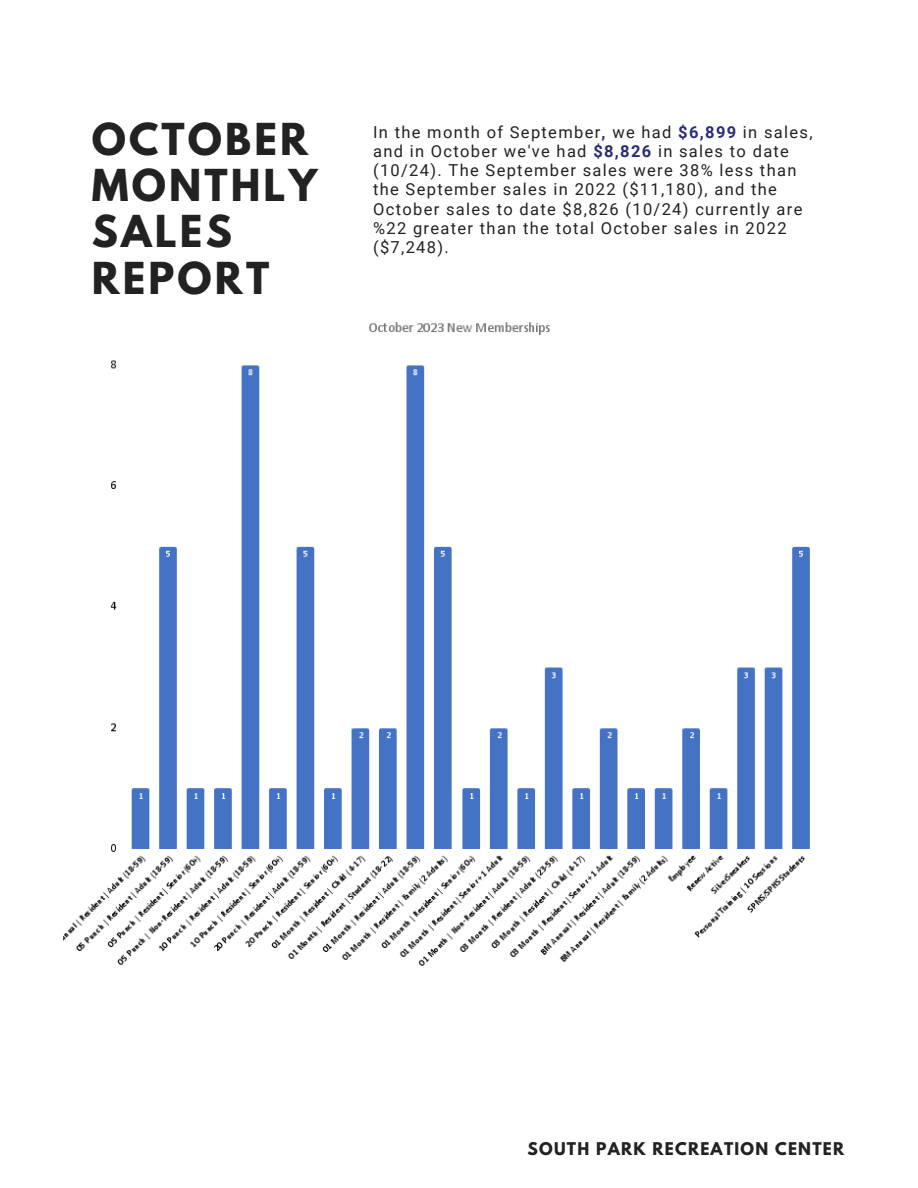
<style>
.page{position:relative;width:918px;height:1188px;background:#fff}
.page>*{position:absolute;margin:0;border:0;box-sizing:border-box;transform-origin:0 0}
.t1{font:700 39px "League Spartan";letter-spacing:.08em;color:#222}
.t2{font:16.5px/19.2px "Roboto";letter-spacing:.08em;color:#222}
.t3{font:700 15.6px "League Spartan";letter-spacing:.08em;color:#222}
.s1{font-weight:700;color:#2b2c7a}
</style>
<div class="page">
<img style="left:63px;top:322px;width:747px;height:644px">
<p class="t1" style="left:92px;top:120px;width:218px">OCTOBER</p>
<p class="t1" style="left:92px;top:166px;width:227px">MONTHLY</p>
<p class="t1" style="left:92px;top:212px;width:142px">SALES</p>
<p class="t1" style="left:92px;top:258px;width:179px">REPORT</p>
<p class="t2" style="left:373px;top:123px;width:441px">In the month of September<span class="s1">,</span> we had <span class="s1">$6,899</span> in sales, and in October we've had <span class="s1">$8,826</span> in sales to date (10/24). The September sales were 38% less than the September sales in 2022 ($11,180), and the October sales to date $8,826 (10/24) currently are %22 greater than the total October sales in 2022 ($7,248).</p>
<p class="t3" style="left:528px;top:1141px;width:318px">SOUTH PARK RECREATION CENTER</p>
</div>
